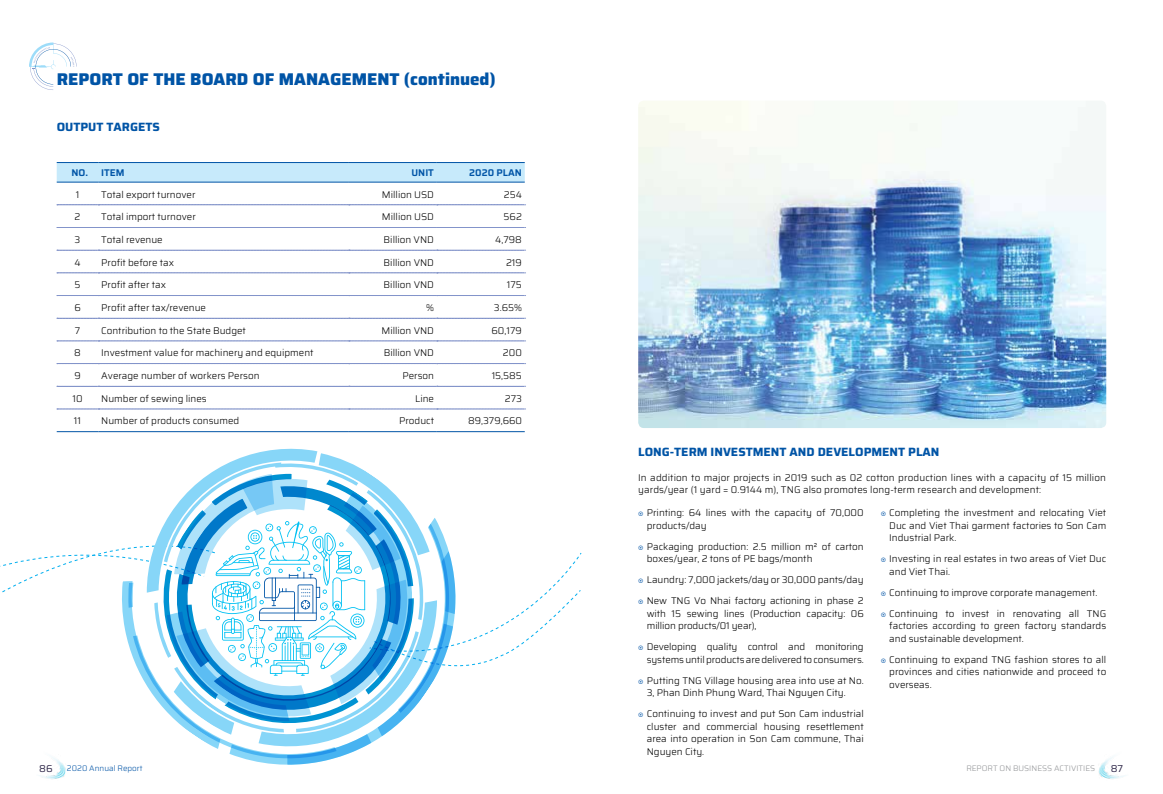
<style>
.page{position:relative;width:1163px;height:794px;background:#fff}
.page>*{position:absolute;margin:0;border:0;box-sizing:border-box;transform-origin:0 0}
.t1{font:800 17px "Saira";color:#0054a6}
.t2{font:700 12px "Saira";color:#0054a6}
.t3{font:10px "Saira";color:#312a4b}
.t4{font:300 9.8px/12.5px "Saira";color:#000}
.t5{font:600 9.8px "Saira";color:#0054a6}
.t6{font:300 8px "Saira";color:#939598}
.t7{font:300 8px "Saira";color:#0054a6}
</style>
<div class="page">
<svg style="left:57px;top:163px;width:467px;height:19px;background:#c2e6f9"></svg>
<hr style="left:57px;top:431px;width:41px;height:1px;background:#0054a6">
<hr style="left:98px;top:431px;width:251px;height:1px;background:#0054a6">
<hr style="left:349px;top:431px;width:88px;height:1px;background:#0054a6">
<hr style="left:437px;top:431px;width:87px;height:1px;background:#0054a6">
<hr style="left:57px;top:162px;width:41px;height:1px;background:#0054a6">
<hr style="left:98px;top:162px;width:251px;height:1px;background:#0054a6">
<hr style="left:349px;top:162px;width:88px;height:1px;background:#0054a6">
<hr style="left:437px;top:162px;width:87px;height:1px;background:#0054a6">
<hr style="left:57px;top:182px;width:41px;height:1px;background:#0054a6">
<hr style="left:98px;top:182px;width:251px;height:1px;background:#0054a6">
<hr style="left:349px;top:182px;width:88px;height:1px;background:#0054a6">
<hr style="left:437px;top:182px;width:87px;height:1px;background:#0054a6">
<svg style="left:57px;top:205px;width:468px;height:1px"></svg>
<svg style="left:57px;top:227px;width:468px;height:1px"></svg>
<svg style="left:57px;top:250px;width:468px;height:1px"></svg>
<svg style="left:57px;top:273px;width:468px;height:1px"></svg>
<svg style="left:57px;top:295px;width:468px;height:1px"></svg>
<svg style="left:57px;top:318px;width:468px;height:1px"></svg>
<svg style="left:57px;top:341px;width:468px;height:1px"></svg>
<svg style="left:57px;top:363px;width:468px;height:1px"></svg>
<svg style="left:57px;top:386px;width:468px;height:1px"></svg>
<svg style="left:57px;top:409px;width:468px;height:1px"></svg>
<img style="left:638px;top:101px;width:468px;height:327px">
<svg style="left:0;top:448px;width:582px;height:317px"></svg>
<img style="left:1px;top:741px;width:67px;height:38px">
<img style="left:1098px;top:757px;width:28px;height:22px">
<svg style="left:29px;top:42px;width:48px;height:48px"></svg>
<h1 class="t1" style="left:57px;top:66px;width:440px">REPORT OF THE BOARD OF MANAGEMENT (continued)</h1>
<p class="t2" style="left:57px;top:117px;width:105px">OUTPUT TARGETS</p>
<p class="t5" style="left:72px;top:165px;width:54px">NO. ITEM</p>
<p class="t5" style="left:411px;top:165px;width:24px">UNIT</p>
<p class="t5" style="left:469px;top:165px;width:54px">2020 PLAN</p>
<p class="t4" style="left:76px;top:188px;width:5px">1</p>
<p class="t4" style="left:101px;top:188px;width:96px">Total export turnover</p>
<p class="t4" style="left:382px;top:188px;width:54px">Million USD</p>
<p class="t4" style="left:503px;top:188px;width:20px">254</p>
<p class="t4" style="left:75px;top:210px;width:7px">2</p>
<p class="t4" style="left:101px;top:210px;width:96px">Total import turnover</p>
<p class="t4" style="left:382px;top:210px;width:54px">Million USD</p>
<p class="t4" style="left:503px;top:210px;width:20px">562</p>
<p class="t4" style="left:75px;top:233px;width:7px">3</p>
<p class="t4" style="left:101px;top:233px;width:63px">Total revenue</p>
<p class="t4" style="left:383px;top:233px;width:52px">Billion VND</p>
<p class="t4" style="left:495px;top:233px;width:28px">4,798</p>
<p class="t4" style="left:74px;top:256px;width:8px">4</p>
<p class="t4" style="left:101px;top:256px;width:74px">Profit before tax</p>
<p class="t4" style="left:383px;top:256px;width:52px">Billion VND</p>
<p class="t4" style="left:506px;top:256px;width:17px">219</p>
<p class="t4" style="left:74px;top:278px;width:8px">5</p>
<p class="t4" style="left:101px;top:278px;width:66px">Profit after tax</p>
<p class="t4" style="left:383px;top:278px;width:52px">Billion VND</p>
<p class="t4" style="left:507px;top:278px;width:17px">175</p>
<p class="t4" style="left:74px;top:301px;width:8px">6</p>
<p class="t4" style="left:101px;top:301px;width:106px">Profit after tax/revenue</p>
<p class="t4" style="left:426px;top:301px;width:9px">%</p>
<p class="t4" style="left:494px;top:301px;width:30px">3.65%</p>
<p class="t4" style="left:75px;top:324px;width:7px">7</p>
<p class="t4" style="left:101px;top:324px;width:146px">Contribution to the State Budget</p>
<p class="t4" style="left:381px;top:324px;width:54px">Million VND</p>
<p class="t4" style="left:491px;top:324px;width:32px">60,179</p>
<p class="t4" style="left:74px;top:346px;width:8px">8</p>
<p class="t4" style="left:101px;top:346px;width:214px">Investment value for machinery and equipment</p>
<p class="t4" style="left:383px;top:346px;width:52px">Billion VND</p>
<p class="t4" style="left:503px;top:346px;width:21px">200</p>
<p class="t4" style="left:74px;top:369px;width:8px">9</p>
<p class="t4" style="left:101px;top:369px;width:160px">Average number of workers Person</p>
<p class="t4" style="left:402px;top:369px;width:33px">Person</p>
<p class="t4" style="left:491px;top:369px;width:32px">15,585</p>
<p class="t4" style="left:72px;top:392px;width:12px">10</p>
<p class="t4" style="left:101px;top:392px;width:107px">Number of sewing lines</p>
<p class="t4" style="left:415px;top:392px;width:20px">Line</p>
<p class="t4" style="left:504px;top:392px;width:19px">273</p>
<p class="t4" style="left:74px;top:414px;width:9px">11</p>
<p class="t4" style="left:101px;top:414px;width:139px">Number of products consumed</p>
<p class="t4" style="left:399px;top:414px;width:36px">Product</p>
<p class="t4" style="left:468px;top:414px;width:55px">89,379,660</p>
<p class="t2" style="left:638px;top:442px;width:303px">LONG-TERM INVESTMENT AND DEVELOPMENT PLAN</p>
<p class="t4" style="left:638px;top:470px;width:469px">In addition to major projects in 2019 such as 02 cotton production lines with a capacity of 15 million yards/year (1 yard = 0.9144 m), TNG also promotes long-term research and development:</p>
<p class="t4" style="left:646px;top:506px;width:218px">Printing: 64 lines with the capacity of 70,000 products/day</p>
<p class="t4" style="left:646px;top:540px;width:218px">Packaging production: 2.5 million m² of carton boxes/year, 2 tons of PE bags/month</p>
<p class="t4" style="left:646px;top:569px;width:218px;line-height:21px">Laundry: 7,000 jackets/day or 30,000 pants/day<br>New TNG Vo Nhai factory actioning in phase 2</p>
<p class="t4" style="left:646px;top:607px;width:218px">with 15 sewing lines (Production capacity: 06 million products/01 year),</p>
<p class="t4" style="left:646px;top:640px;width:218px">Developing quality control and monitoring systems until products are delivered to consumers.</p>
<p class="t4" style="left:646px;top:674px;width:218px">Putting TNG Village housing area into use at No.<br>3, Phan Dinh Phung Ward, Thai Nguyen City.</p>
<p class="t4" style="left:646px;top:707px;width:218px;text-align:justify">Continuing to invest and put Son Cam industrial cluster and commercial housing resettlement area into operation in Son Cam commune, Thai Nguyen City.</p>
<p class="t4" style="left:889px;top:506px;width:218px;text-align:justify">Completing the investment and relocating Viet Duc and Viet Thai garment factories to Son Cam Industrial Park.</p>
<p class="t4" style="left:889px;top:552px;width:218px">Investing in real estates in two areas of Viet Duc and Viet Thai.</p>
<p class="t4" style="left:889px;top:582px;width:218px;line-height:21px">Continuing to improve corporate management.<br>Continuing to invest in renovating all TNG</p>
<p class="t4" style="left:889px;top:619px;width:218px">factories according to green factory standards and sustainable development.</p>
<p class="t4" style="left:889px;top:653px;width:218px;text-align:justify">Continuing to expand TNG fashion stores to all provinces and cities nationwide and proceed to overseas.</p>
<p class="t3" style="left:39px;top:760px;width:15px">86</p>
<p class="t7" style="left:67px;top:762px;width:77px">2020 Annual Report</p>
<p class="t6" style="left:966px;top:762px;width:130px">REPORT ON BUSINESS ACTIVITIES</p>
<p class="t3" style="left:1110px;top:760px;width:14px">87</p>
</div>
